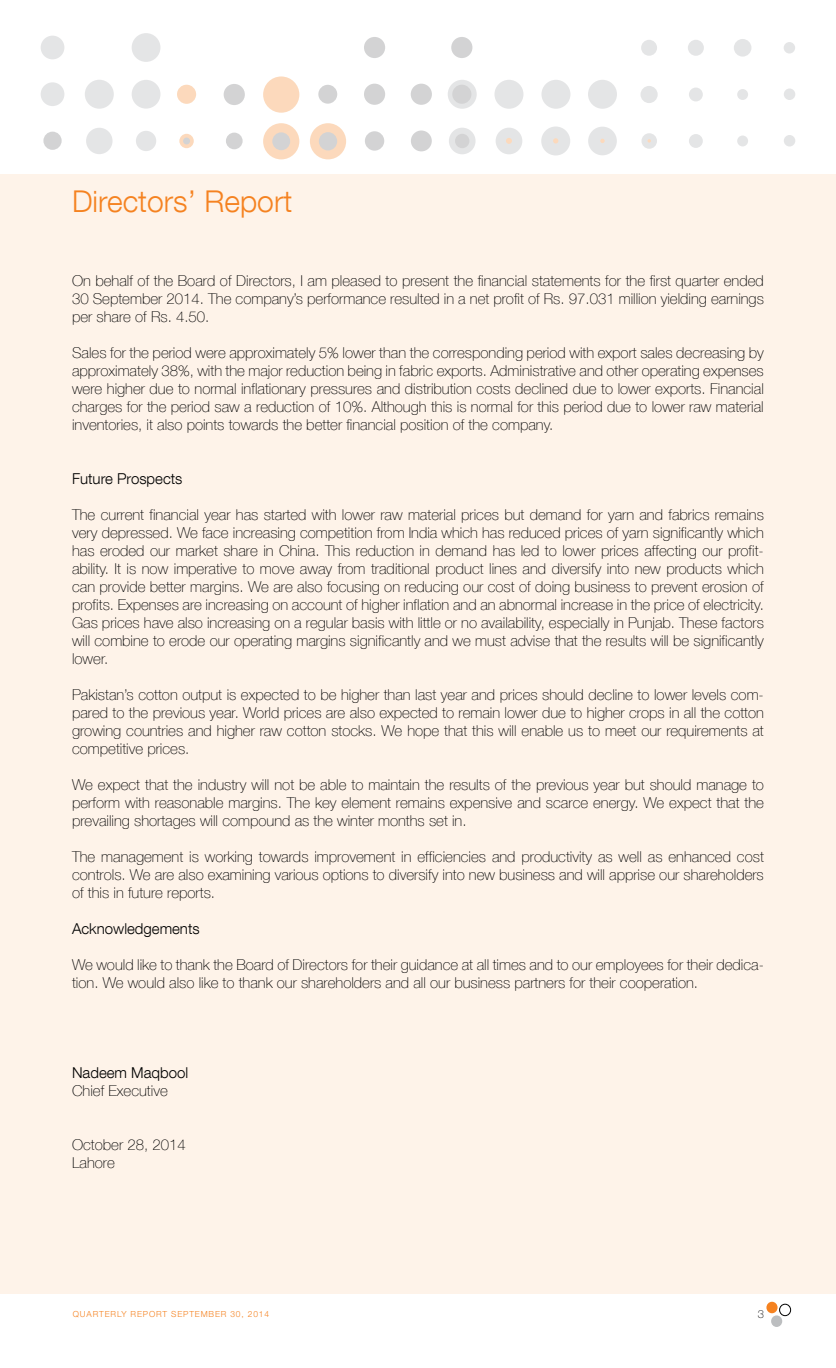
<style>
.page{position:relative;width:836px;height:1368px;background:#fff}
.page>*{position:absolute;margin:0;border:0;box-sizing:border-box;transform-origin:0 0}
.t1{font:300 30px "Helvetica Neue LT Com";color:#f58220}
.t2{font:100 15px/18px "Helvetica Neue LT Com";color:#000;text-align:justify}
.t3{font:300 15px "Helvetica Neue LT Com";color:#000}
.t4{font:100 11.2px "Helvetica Neue LT Pro";color:#000}
.t5{font:300 8.4px "Helvetica Neue LT Pro";letter-spacing:.1em;color:#f58220}
</style>
<div class="page">
<div style="left:766px;top:1302px;width:11px;height:11px;background:#f58220;border-radius:50%"></div>
<div style="left:770px;top:1315px;width:11px;height:12px;background:#bcbec0;border-radius:50%"></div>
<div style="left:779px;top:1304px;width:11px;height:12px;border:1px solid #000;border-radius:50%"></div>
<div style="left:263px;top:123px;width:36px;height:36px;background:#fcd9bc;border-radius:50%"></div>
<div style="left:263px;top:76px;width:36px;height:37px;background:#fcd9bc;border-radius:50%"></div>
<svg style="left:736px;top:89px;width:11px;height:11px"></svg>
<svg style="left:688px;top:88px;width:14px;height:13px"></svg>
<svg style="left:640px;top:86px;width:17px;height:17px"></svg>
<div style="left:783px;top:42px;width:11px;height:12px;background:#e4e5e6;border-radius:50%"></div>
<div style="left:733px;top:39px;width:18px;height:18px;background:#e4e5e6;border-radius:50%"></div>
<div style="left:687px;top:40px;width:16px;height:16px;background:#e4e5e6;border-radius:50%"></div>
<div style="left:641px;top:40px;width:15px;height:16px;background:#e4e5e6;border-radius:50%"></div>
<div style="left:494px;top:80px;width:29px;height:29px;background:#e4e5e6;border-radius:50%"></div>
<div style="left:587px;top:80px;width:29px;height:29px;background:#e4e5e6;border-radius:50%"></div>
<div style="left:541px;top:80px;width:29px;height:29px;background:#e4e5e6;border-radius:50%"></div>
<div style="left:641px;top:87px;width:15px;height:15px;background:#e4e5e6;border-radius:50%"></div>
<div style="left:691px;top:90px;width:9px;height:9px;background:#e4e5e6;border-radius:50%"></div>
<div style="left:738px;top:91px;width:7px;height:7px;background:#e4e5e6;border-radius:50%"></div>
<div style="left:783px;top:89px;width:12px;height:11px;background:#e4e5e6;border-radius:50%"></div>
<svg style="left:736px;top:136px;width:11px;height:10px"></svg>
<svg style="left:688px;top:134px;width:14px;height:14px"></svg>
<div style="left:691px;top:137px;width:9px;height:8px;background:#e4e5e6;border-radius:50%"></div>
<div style="left:738px;top:137px;width:7px;height:8px;background:#e4e5e6;border-radius:50%"></div>
<div style="left:783px;top:135px;width:12px;height:12px;background:#e4e5e6;border-radius:50%"></div>
<div style="left:495px;top:128px;width:27px;height:26px;background:#e4e5e6;border-radius:50%"></div>
<div style="left:541px;top:127px;width:29px;height:28px;background:#e4e5e6;border-radius:50%"></div>
<div style="left:588px;top:127px;width:28px;height:28px;background:#e4e5e6;border-radius:50%"></div>
<svg style="left:641px;top:133px;width:15px;height:16px"></svg>
<svg style="left:506px;top:138px;width:5px;height:6px"></svg>
<svg style="left:553px;top:138px;width:5px;height:6px"></svg>
<svg style="left:600px;top:139px;width:4px;height:4px"></svg>
<div style="left:272px;top:132px;width:18px;height:18px;background:#d3d3d4;border-radius:50%"></div>
<div style="left:226px;top:133px;width:16px;height:16px;background:#d3d3d4;border-radius:50%"></div>
<div style="left:223px;top:84px;width:22px;height:21px;background:#d3d3d4;border-radius:50%"></div>
<div style="left:310px;top:123px;width:36px;height:36px;background:#fcd9bc;border-radius:50%"></div>
<div style="left:447px;top:80px;width:29px;height:29px;background:#e4e5e6;border-radius:50%"></div>
<div style="left:448px;top:128px;width:27px;height:26px;background:#e4e5e6;border-radius:50%"></div>
<div style="left:455px;top:134px;width:14px;height:14px;background:#d3d3d4;border-radius:50%"></div>
<div style="left:410px;top:130px;width:21px;height:21px;background:#d3d3d4;border-radius:50%"></div>
<div style="left:365px;top:131px;width:19px;height:20px;background:#d3d3d4;border-radius:50%"></div>
<div style="left:319px;top:132px;width:18px;height:18px;background:#d3d3d4;border-radius:50%"></div>
<div style="left:452px;top:85px;width:19px;height:19px;background:#d3d3d4;border-radius:50%"></div>
<div style="left:364px;top:84px;width:21px;height:21px;background:#d3d3d4;border-radius:50%"></div>
<div style="left:364px;top:37px;width:21px;height:21px;background:#d3d3d4;border-radius:50%"></div>
<div style="left:410px;top:84px;width:22px;height:21px;background:#d3d3d4;border-radius:50%"></div>
<div style="left:318px;top:85px;width:19px;height:19px;background:#d3d3d4;border-radius:50%"></div>
<div style="left:451px;top:37px;width:21px;height:21px;background:#d3d3d4;border-radius:50%"></div>
<div style="left:86px;top:128px;width:26px;height:26px;background:#e4e5e6;border-radius:50%"></div>
<div style="left:136px;top:131px;width:20px;height:20px;background:#e4e5e6;border-radius:50%"></div>
<div style="left:41px;top:82px;width:23px;height:24px;background:#e4e5e6;border-radius:50%"></div>
<div style="left:41px;top:36px;width:23px;height:23px;background:#e4e5e6;border-radius:50%"></div>
<div style="left:85px;top:80px;width:29px;height:29px;background:#e4e5e6;border-radius:50%"></div>
<div style="left:132px;top:80px;width:28px;height:29px;background:#e4e5e6;border-radius:50%"></div>
<div style="left:132px;top:33px;width:28px;height:29px;background:#e4e5e6;border-radius:50%"></div>
<svg style="left:179px;top:134px;width:15px;height:14px"></svg>
<div style="left:177px;top:85px;width:19px;height:19px;background:#fcd9bc;border-radius:50%"></div>
<div style="left:183px;top:138px;width:7px;height:6px;background:#d3d3d4;border-radius:50%"></div>
<div style="left:43px;top:132px;width:19px;height:18px;background:#d3d3d4;border-radius:50%"></div>
<div style="left:0;top:174px;width:835px;height:1120px;background:#fef3e9"></div>
<h1 class="t1" style="left:72px;top:183px;width:222px">Directors’ Report</h1>
<p class="t2" style="left:72px;top:272px;width:693px">On behalf of the Board of Directors, I am pleased to present the financial statements for the first quarter ended 30 September 2014. The company’s performance resulted in a net profit of Rs. 97.031 million yielding earnings per share of Rs. 4.50.</p>
<p class="t2" style="left:72px;top:344px;width:693px">Sales for the period were approximately 5% lower than the corresponding period with export sales decreasing by approximately 38%, with the major reduction being in fabric exports. Administrative and other operating expenses were higher due to normal inflationary pressures and distribution costs declined due to lower exports. Financial charges for the period saw a reduction of 10%. Although this is normal for this period due to lower raw material inventories, it also points towards the better financial position of the company.</p>
<p class="t3" style="left:72px;top:470px;width:112px">Future Prospects</p>
<p class="t2" style="left:72px;top:506px;width:693px">The current financial year has started with lower raw material prices but demand for yarn and fabrics remains very depressed. We face increasing competition from India which has reduced prices of yarn significantly which has eroded our market share in China. This reduction in demand has led to lower prices affecting our profit&shy;ability. It is now imperative to move away from traditional product lines and diversify into new products which can provide better margins. We are also focusing on reducing our cost of doing business to prevent erosion of profits. Expenses are increasing on account of higher inflation and an abnormal increase in the price of electricity.<br>Gas prices have also increasing on a regular basis with little or no availability, especially in Punjab. These factors will combine to erode our operating margins significantly and we must advise that the results will be significantly lower.</p>
<p class="t2" style="left:72px;top:686px;width:693px">Pakistan’s cotton output is expected to be higher than last year and prices should decline to lower levels com&shy;pared to the previous year. World prices are also expected to remain lower due to higher crops in all the cotton growing countries and higher raw cotton stocks. We hope that this will enable us to meet our requirements at competitive prices.</p>
<p class="t2" style="left:72px;top:776px;width:693px">We expect that the industry will not be able to maintain the results of the previous year but should manage to perform with reasonable margins. The key element remains expensive and scarce energy. We expect that the prevailing shortages will compound as the winter months set in.</p>
<p class="t2" style="left:72px;top:848px;width:693px">The management is working towards improvement in efficiencies and productivity as well as enhanced cost controls. We are also examining various options to diversify into new business and will apprise our shareholders of this in future reports.</p>
<p class="t3" style="left:72px;top:920px;width:129px">Acknowledgements</p>
<p class="t2" style="left:72px;top:956px;width:693px">We would like to thank the Board of Directors for their guidance at all times and to our employees for their dedica&shy;tion. We would also like to thank our shareholders and all our business partners for their cooperation.</p>
<p class="t3" style="left:72px;top:1064px;width:118px">Nadeem Maqbool</p>
<p class="t2" style="left:72px;top:1082px;width:97px">Chief Executive</p>
<p class="t2" style="left:72px;top:1136px;width:115px">October 28, 2014<br>Lahore</p>
<p class="t5" style="left:73px;top:1309px;width:197px">QUARTERLY REPORT SEPTEMBER 30, 2014</p>
<p class="t4" style="left:757px;top:1308px;width:8px">3</p>
</div>
